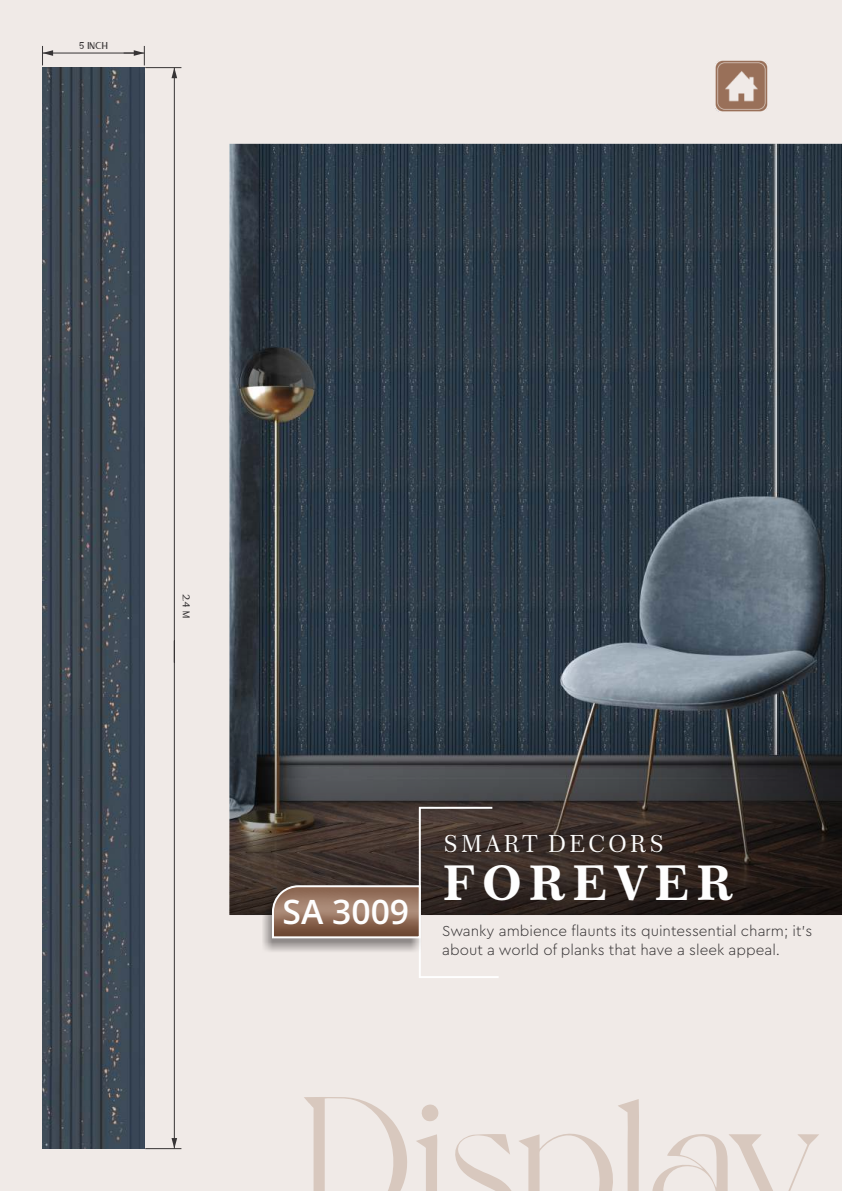
<style>
.page{position:relative;width:842px;height:1191px;background:#f0eae7}
.page>*{position:absolute;margin:0;border:0;box-sizing:border-box;transform-origin:0 0}
.t1{font:48.1px "Century 751 BT Bold B";letter-spacing:.155em;color:#fefefe}
.t2{font:600 33.7px "Open Sans";color:#fefefe}
.t3{font:23.7px "Century 751 BT Bold B";letter-spacing:.135em;color:#fefefe}
.t4{font:300 15.2px/19.1px "Cera Pro";color:#373435}
.t5{font:10px "Cremona";color:#373435}
</style>
<div class="page">
<svg style="left:304px;top:1097px;width:515px;height:94px"></svg>
<svg style="left:124px;top:46px;width:21px;height:19px"></svg>
<hr style="left:43px;top:53px;width:91px;height:1px;background:#373435">
<svg style="left:42px;top:46px;width:11px;height:19px"></svg>
<hr style="left:145px;top:1148px;width:36px;height:1px;background:#373435">
<hr style="left:145px;top:67px;width:36px;height:1px;background:#373435">
<hr style="left:174px;top:640px;width:1px;height:508px;background:#373435">
<hr style="left:174px;top:68px;width:1px;height:594px;background:#373435">
<svg style="left:171px;top:1138px;width:6px;height:10px"></svg>
<svg style="left:171px;top:68px;width:6px;height:10px"></svg>
<img style="left:229px;top:144px;width:613px;height:519px">
<svg style="left:229px;top:663px;width:613px;height:252px;background:#37393d"></svg>
<img style="left:262px;top:889px;width:9px;height:62px">
<svg style="left:271px;top:806px;width:230px;height:172px"></svg>
<img style="left:43px;top:68px;width:101px;height:1080px">
<img style="left:716px;top:60px;width:52px;height:52px">
<p class="t5" style="left:79px;top:42px;width:30px">5 INCH</p>
<p class="t5" style="left:191px;top:594px;width:26px;rotate:90deg">2.4 m</p>
<h2 class="t2" style="left:283px;top:887px;width:128px">SA 3009</h2>
<h3 class="t3" style="left:443px;top:834px;width:222px">SMART DECORS</h3>
<h1 class="t1" style="left:443px;top:863px;width:292px">FOREVER</h1>
<p class="t4" style="left:442px;top:921px;width:371px">Swanky ambience flaunts its quintessential charm; it's about a world of planks that have a sleek appeal.</p>
</div>
